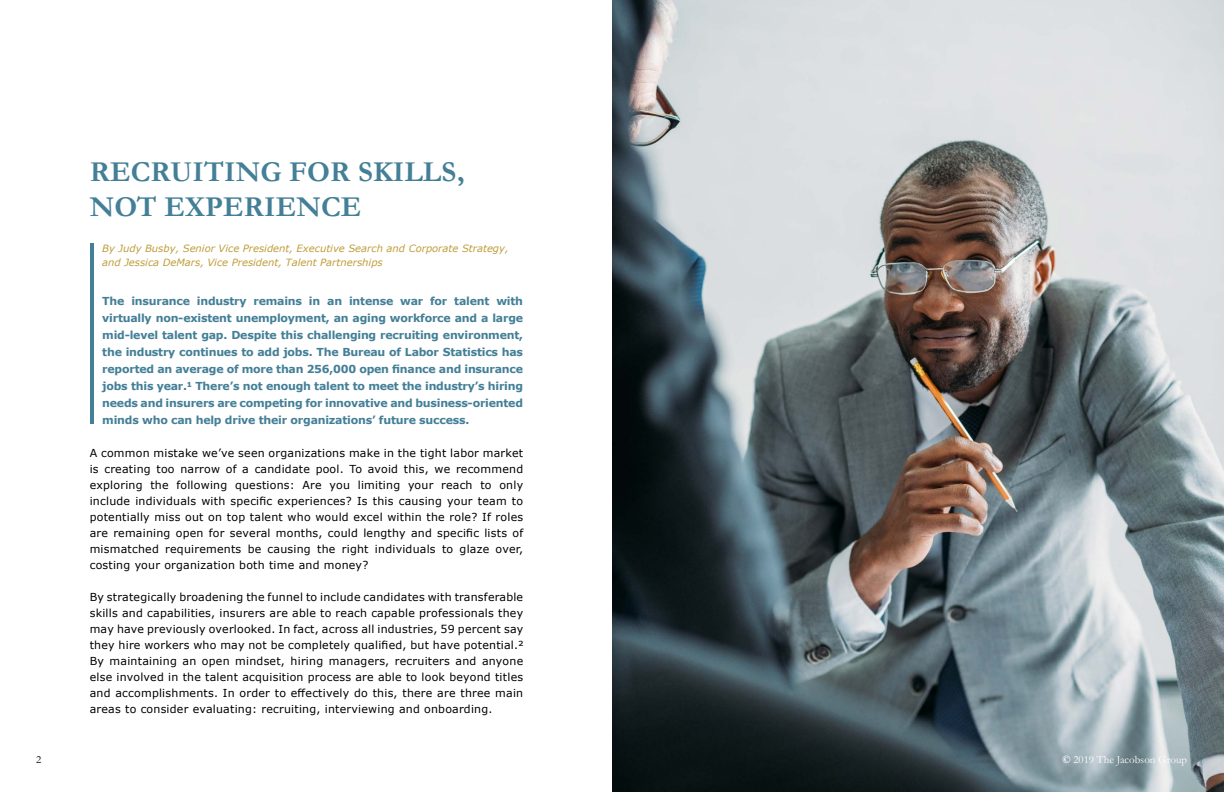
<style>
.page{position:relative;width:1224px;height:792px;background:#fff}
.page>*{position:absolute;margin:0;border:0;box-sizing:border-box;transform-origin:0 0}
.t1{font:700 29px/35px "Garamond";letter-spacing:.005em;color:#437f97}
.t2{font:11px/16px "Verdana";letter-spacing:.02em;color:#000;text-align:justify}
.t3{font:700 11px/17px "Verdana";letter-spacing:-.02em;color:#437f97;text-align:justify}
.t4{font:11px "Garamond";color:#fff}
.t5{font:11px "Garamond";color:#000}
.t6{font:italic 10px/14px "Verdana";color:#bf9d3b}
.s1{font-weight:700}
</style>
<div class="page">
<img style="left:612px;top:0;width:612px;height:792px">
<hr style="left:90px;top:243px;width:3px;height:181px;background:#437f97">
<p class="t5" style="left:36px;top:752px;width:7px">2</p>
<h1 class="t1" style="left:90px;top:154px;width:376px">RECRUITING FOR SKILLS,<br>NOT EXPERIENCE</h1>
<p class="t6" style="left:102px;top:241px;width:408px">By Judy Busby, Senior Vice President, Executive Search and Corporate Strategy, and Jessica DeMars, Vice President, Talent Partnerships</p>
<p class="t3" style="left:102px;top:292px;width:422px">The insurance industry remains in an intense war for talent with virtually non-existent unemployment, an aging workforce and a large mid-level talent gap. Despite this challenging recruiting environment, the industry continues to add jobs. The Bureau of Labor Statistics has reported an average of more than 256,000 open finance and insurance jobs this year.1 There’s not enough talent to meet the industry’s hiring needs and insurers are competing for innovative and business-oriented minds who can help drive their organizations’ future success.</p>
<p class="t2" style="left:90px;top:445px;width:435px">A common mistake we’ve seen organizations make in the tight labor market is creating too narrow of a candidate pool. To avoid this, we recommend exploring the following questions: Are you limiting your reach to only include individuals with specific experiences? Is this causing your team to potentially miss out on top talent who would excel within the role? If roles are remaining open for several months, could lengthy and specific lists of mismatched requirements be causing the right individuals to glaze over, costing your organization both time and money?</p>
<p class="t2" style="left:90px;top:589px;width:435px">By strategically broadening the funnel to include candidates with transferable skills and capabilities, insurers are able to reach capable professionals they may have previously overlooked. In fact, across all industries, 59 percent say they hire workers who may not be completely qualified, but have potential.2<br>By maintaining an open mindset, hiring managers, recruiters and anyone else involved in the talent acquisition process are able to look beyond titles and accomplishments. In order to effectively do this, there are three main areas to consider evaluating: recruiting, interviewing and onboarding.</p>
<p class="t4" style="left:1062px;top:752px;width:126px"><span class="s1">©</span> 2019 The Jacobson Group</p>
</div>
